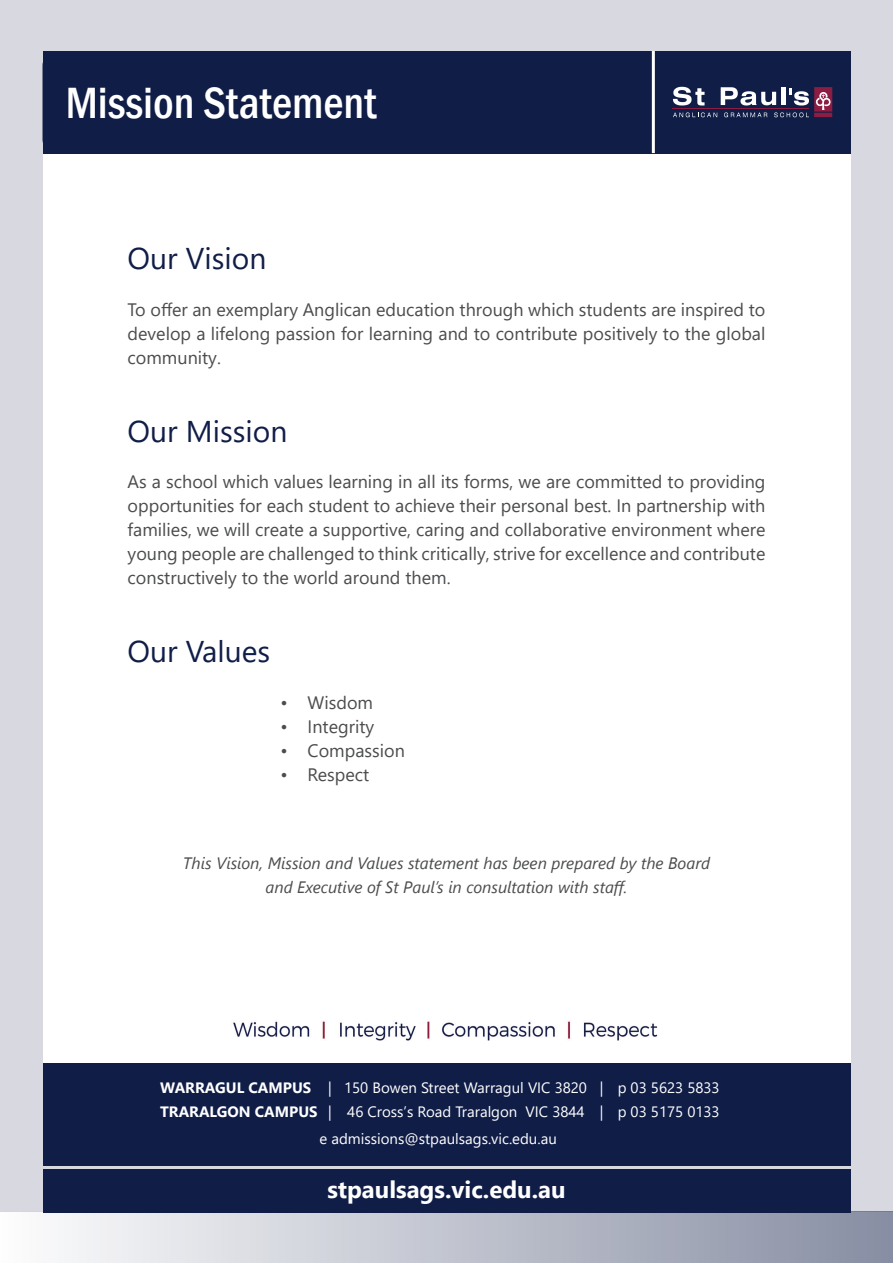
<style>
.page{position:relative;width:893px;height:1263px;background:#fff}
.page>*{position:absolute;margin:0;border:0;box-sizing:border-box;transform-origin:0 0}
.arial_12{font:500 condensed 45px "Franklin Gothic";color:#fff}
.body_text{font:30px "Segoe UI";color:#101d47}
.arial_12-2{font:700 24px "Segoe UI";color:#fff}
.body_text-2{font:18px/24px "Segoe UI";color:#4b4c4d;text-align:justify}
.body_text-3{font:italic 16.5px/24px "Segoe UI";color:#4b4c4d;text-align:center}
.arial_12-3{font:15px "Segoe UI";color:#fff}
.s1{font-weight:700}
</style>
<div class="page">
<div style="left:0;top:0;width:893px;height:1212px;background:#d8d8e0"></div>
<div style="left:43px;top:51px;width:807px;height:1110px;background:#fff"></div>
<div style="left:0;top:1212px;width:893px;height:51px;background:linear-gradient(to right,#fdfdfd,#878ea3)"></div>
<div style="left:43px;top:51px;width:807px;height:102px;background:#101d47"></div>
<svg style="left:673px;top:87px;width:31px;height:18px"></svg>
<svg style="left:721px;top:87px;width:55px;height:18px"></svg>
<div style="left:781px;top:87px;width:5px;height:18px;background:#fff"></div>
<svg style="left:789px;top:88px;width:20px;height:17px"></svg>
<svg style="left:673px;top:112px;width:44px;height:5px"></svg>
<svg style="left:724px;top:112px;width:43px;height:5px"></svg>
<svg style="left:774px;top:112px;width:35px;height:5px"></svg>
<hr style="left:673px;top:108px;width:136px;height:1px;background:#8c1c41">
<div style="left:814px;top:87px;width:18px;height:25px;background:#8c1c41"></div>
<svg style="left:815px;top:92px;width:16px;height:18px"></svg>
<hr style="left:814px;top:113px;width:18px;height:4px;background:#8c1c41">
<hr style="left:652px;top:51px;width:3px;height:102px;background:#fff">
<div style="left:43px;top:1169px;width:807px;height:43px;background:#101d47"></div>
<div style="left:43px;top:1063px;width:807px;height:102px;background:#101d47"></div>
<img style="left:233px;top:1021px;width:425px;height:20px">
<p class="arial_12" style="left:66px;top:73px;width:312px">Mission Statement</p>
<p class="body_text" style="left:128px;top:235px;width:140px">Our Vision</p>
<p class="body_text-2" style="left:128px;top:297px;width:639px">To offer an exemplary Anglican education through which students are inspired to develop a lifelong passion for learning and to contribute positively to the global community.</p>
<p class="body_text" style="left:128px;top:407px;width:161px">Our Mission</p>
<p class="body_text-2" style="left:128px;top:470px;width:639px">As a school which values learning in all its forms, we are committed to providing opportunities for each student to achieve their personal best. In partnership with families, we will create a supportive, caring and collaborative environment where young people are challenged to think critically, strive for excellence and contribute constructively to the world around them.</p>
<p class="body_text" style="left:128px;top:628px;width:144px">Our Values</p>
<p class="body_text-2" style="left:281px;top:690px;width:94px">• Wisdom</p>
<p class="body_text-2" style="left:281px;top:714px;width:95px">• Integrity</p>
<p class="body_text-2" style="left:281px;top:738px;width:126px">• Compassion</p>
<p class="body_text-2" style="left:281px;top:762px;width:90px">• Respect</p>
<p class="body_text-3" style="left:183px;top:850px;width:529px">This Vision, Mission and Values statement has been prepared by the Board and Executive of St Paul’s in consultation with staff.</p>
<p class="arial_12-3" style="left:160px;top:1075px;width:561px"><span class="s1">WARRAGUL CAMPUS</span> | 150 Bowen Street Warragul VIC 3820 | p 03 5623 5833</p>
<p class="arial_12-3" style="left:160px;top:1099px;width:561px"><span class="s1">TRARALGON CAMPUS</span> | 46 Cross’s Road Traralgon VIC 3844 | p 03 5175 0133</p>
<p class="arial_12-3" style="left:320px;top:1126px;width:239px">e admissions@stpaulsags.vic.edu.au</p>
<p class="arial_12-2" style="left:327px;top:1170px;width:240px">stpaulsags.vic.edu.au</p>
</div>
